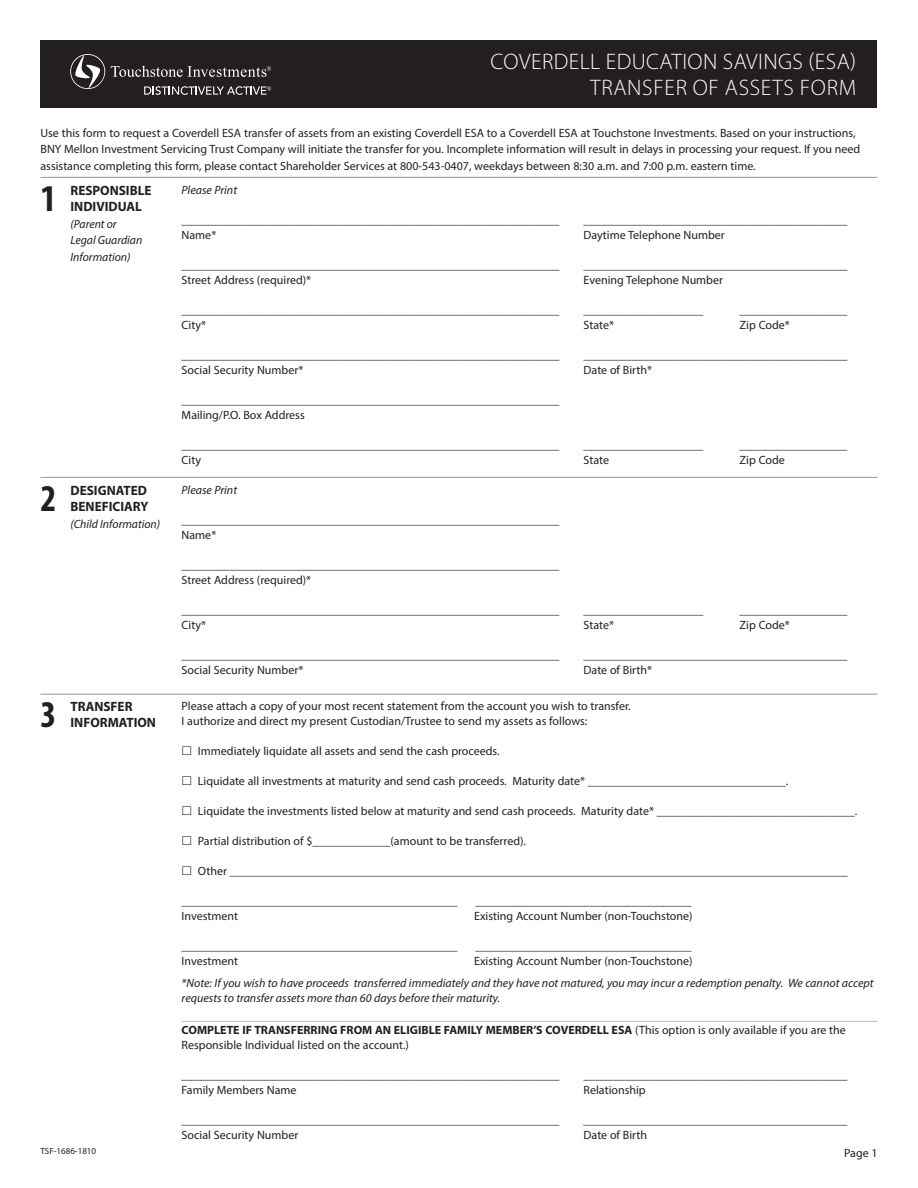
<style>
.page{position:relative;width:918px;height:1188px;background:#fff}
.page>*{position:absolute;margin:0;border:0;box-sizing:border-box;transform-origin:0 0}
.Side_Panel_Box{font:700 condensed 37.95px "Myriad Pro";color:#231f20}
.t1{font:300 22.5px "Myriad Pro";letter-spacing:.02em;color:#fff}
.Side_Panel_Box-2{font:700 13.5px/16.5px "Myriad Pro";color:#231f20}
.Body{font:12px/15px "Myriad Pro";color:#231f20}
.Number_indented{font:12px/16.5px "Myriad Pro";color:#231f20}
.Body-2{font:italic 12px/16.5px "Myriad Pro";color:#231f20}
.t2{font:9px "Myriad Pro";color:#231f20}
.s1{font-weight:700}
</style>
<div class="page">
<hr style="left:182px;top:1021px;width:695px;height:1px;background:#bcbdc0">
<div style="left:40px;top:40px;width:838px;height:68px;background:#231f20"></div>
<hr style="left:40px;top:694px;width:838px;height:1px;background:#939598">
<hr style="left:40px;top:177px;width:838px;height:1px;background:#939598">
<hr style="left:40px;top:477px;width:838px;height:1px;background:#939598">
<svg style="left:70px;top:54px;width:201px;height:41px"></svg>
<p class="t1" style="left:491px;top:49px;width:367px">COVERDELL EDUCATION SAVINGS (ESA)</p>
<p class="t1" style="left:590px;top:75px;width:267px">TRANSFER OF ASSETS FORM</p>
<p class="Number_indented" style="left:40px;top:124px;width:821px">Use this form to request a Coverdell ESA transfer of assets from an existing Coverdell ESA to a Coverdell ESA at Touchstone Investments. Based on your instructions,<br>BNY Mellon Investment Servicing Trust Company will initiate the transfer for you. Incomplete information will result in delays in processing your request. If you need assistance completing this form, please contact Shareholder Services at 800-543-0407, weekdays between 8:30 a.m. and 7:00 p.m. eastern time.</p>
<p class="Side_Panel_Box" style="left:40px;top:175px;width:17px">1</p>
<p class="Side_Panel_Box-2" style="left:70px;top:181px;width:83px">RESPONSIBLE<br>INDIVIDUAL</p>
<p class="Body-2" style="left:70px;top:215px;width:73px">(Parent or<br>Legal Guardian<br>Information)</p>
<p class="Side_Panel_Box" style="left:40px;top:475px;width:17px">2</p>
<p class="Side_Panel_Box-2" style="left:70px;top:481px;width:79px">DESIGNATED<br>BENEFICIARY</p>
<p class="Body-2" style="left:70px;top:515px;width:91px">(Child Information)</p>
<p class="Side_Panel_Box" style="left:40px;top:691px;width:17px">3</p>
<p class="Side_Panel_Box-2" style="left:70px;top:698px;width:87px">TRANSFER<br>INFORMATION</p>
<p class="t2" style="left:40px;top:1146px;width:57px">TSF-1686-1810</p>
<p class="Body-2" style="left:182px;top:181px;width:57px">Please Print</p>
<p class="Body" style="left:182px;top:212px;width:379px">_______________________________________________________________</p>
<p class="Body" style="left:584px;top:212px;width:266px">____________________________________________</p>
<p class="Body" style="left:182px;top:227px;width:36px">Name*</p>
<p class="Body" style="left:584px;top:227px;width:143px">Daytime Telephone Number</p>
<p class="Body" style="left:182px;top:257px;width:379px">_______________________________________________________________</p>
<p class="Body" style="left:584px;top:257px;width:266px">____________________________________________</p>
<p class="Body" style="left:182px;top:272px;width:131px">Street Address (required)*</p>
<p class="Body" style="left:584px;top:272px;width:141px">Evening Telephone Number</p>
<p class="Body" style="left:182px;top:302px;width:379px">_______________________________________________________________</p>
<p class="Body" style="left:584px;top:302px;width:121px">____________________</p>
<p class="Body" style="left:740px;top:302px;width:110px">__________________</p>
<p class="Body" style="left:182px;top:317px;width:26px">City*</p>
<p class="Body" style="left:584px;top:317px;width:32px">State*</p>
<p class="Body" style="left:740px;top:317px;width:52px">Zip Code*</p>
<p class="Body" style="left:182px;top:347px;width:379px">_______________________________________________________________</p>
<p class="Body" style="left:584px;top:347px;width:266px">____________________________________________</p>
<p class="Body" style="left:182px;top:362px;width:123px">Social Security Number*</p>
<p class="Body" style="left:584px;top:362px;width:70px">Date of Birth*</p>
<p class="Body" style="left:182px;top:392px;width:379px">_______________________________________________________________</p>
<p class="Body" style="left:182px;top:407px;width:125px">Mailing/P.O. Box Address</p>
<p class="Body" style="left:182px;top:437px;width:379px">_______________________________________________________________</p>
<p class="Body" style="left:584px;top:437px;width:121px">____________________</p>
<p class="Body" style="left:740px;top:437px;width:110px">__________________</p>
<p class="Body" style="left:182px;top:452px;width:21px">City</p>
<p class="Body" style="left:584px;top:452px;width:27px">State</p>
<p class="Body" style="left:740px;top:452px;width:47px">Zip Code</p>
<p class="Body-2" style="left:182px;top:481px;width:57px">Please Print</p>
<p class="Body" style="left:182px;top:512px;width:379px">_______________________________________________________________</p>
<p class="Body" style="left:182px;top:527px;width:36px">Name*</p>
<p class="Body" style="left:182px;top:557px;width:379px">_______________________________________________________________</p>
<p class="Body" style="left:182px;top:572px;width:131px">Street Address (required)*</p>
<p class="Body" style="left:182px;top:602px;width:379px">_______________________________________________________________</p>
<p class="Body" style="left:584px;top:602px;width:121px">____________________</p>
<p class="Body" style="left:740px;top:602px;width:110px">__________________</p>
<p class="Body" style="left:182px;top:617px;width:26px">City*</p>
<p class="Body" style="left:584px;top:617px;width:32px">State*</p>
<p class="Body" style="left:740px;top:617px;width:52px">Zip Code*</p>
<p class="Body" style="left:182px;top:647px;width:379px">_______________________________________________________________</p>
<p class="Body" style="left:584px;top:647px;width:266px">____________________________________________</p>
<p class="Body" style="left:182px;top:662px;width:123px">Social Security Number*</p>
<p class="Body" style="left:584px;top:662px;width:70px">Date of Birth*</p>
<p class="Body" style="left:182px;top:699px;width:451px">Please attach a copy of your most recent statement from the account you wish to transfer.</p>
<p class="Body" style="left:182px;top:714px;width:407px">I authorize and direct my present Custodian/Trustee to send my assets as follows:</p>
<p class="Body" style="left:198px;top:744px;width:303px">Immediately liquidate all assets and send the cash proceeds.</p>
<p class="Body" style="left:198px;top:774px;width:592px">Liquidate all investments at maturity and send cash proceeds. Maturity date* _________________________________.</p>
<p class="Body" style="left:198px;top:804px;width:661px">Liquidate the investments listed below at maturity and send cash proceeds. Maturity date* _________________________________.</p>
<p class="Body" style="left:198px;top:834px;width:330px">Partial distribution of $_____________(amount to be transferred).</p>
<p class="Body" style="left:198px;top:864px;width:651px">Other _______________________________________________________________________________________________________</p>
<p class="Body" style="left:182px;top:894px;width:277px">______________________________________________</p>
<p class="Body" style="left:476px;top:894px;width:217px">____________________________________</p>
<p class="Body" style="left:182px;top:909px;width:58px">Investment</p>
<p class="Body" style="left:474px;top:909px;width:220px">Existing Account Number (non-Touchstone)</p>
<p class="Body" style="left:182px;top:939px;width:277px">______________________________________________</p>
<p class="Body" style="left:476px;top:939px;width:217px">____________________________________</p>
<p class="Body" style="left:182px;top:954px;width:58px">Investment</p>
<p class="Body" style="left:474px;top:954px;width:220px">Existing Account Number (non-Touchstone)</p>
<p class="Body-2" style="left:182px;top:975px;width:693px;line-height:15px">*Note: If you wish to have proceeds transferred immediately and they have not matured, you may incur a redemption penalty. We cannot accept requests to transfer assets more than 60 days before their maturity.</p>
<p class="Body" style="left:182px;top:1022px;width:666px"><span class="s1">COMPLETE IF TRANSFERRING FROM AN ELIGIBLE FAMILY MEMBER’S COVERDELL ESA</span> (This option is only available if you are the<br>Responsible Individual listed on the account.)</p>
<p class="Body" style="left:182px;top:1067px;width:379px">_______________________________________________________________</p>
<p class="Body" style="left:584px;top:1067px;width:266px">____________________________________________</p>
<p class="Body" style="left:182px;top:1082px;width:116px">Family Members Name</p>
<p class="Body" style="left:584px;top:1082px;width:64px">Relationship</p>
<p class="Body" style="left:182px;top:1112px;width:379px">_______________________________________________________________</p>
<p class="Body" style="left:584px;top:1112px;width:266px">____________________________________________</p>
<p class="Body" style="left:182px;top:1127px;width:118px">Social Security Number</p>
<p class="Body" style="left:584px;top:1127px;width:65px">Date of Birth</p>
<p class="Number_indented" style="left:844px;top:1144px;width:35px">Page 1</p>
</div>
